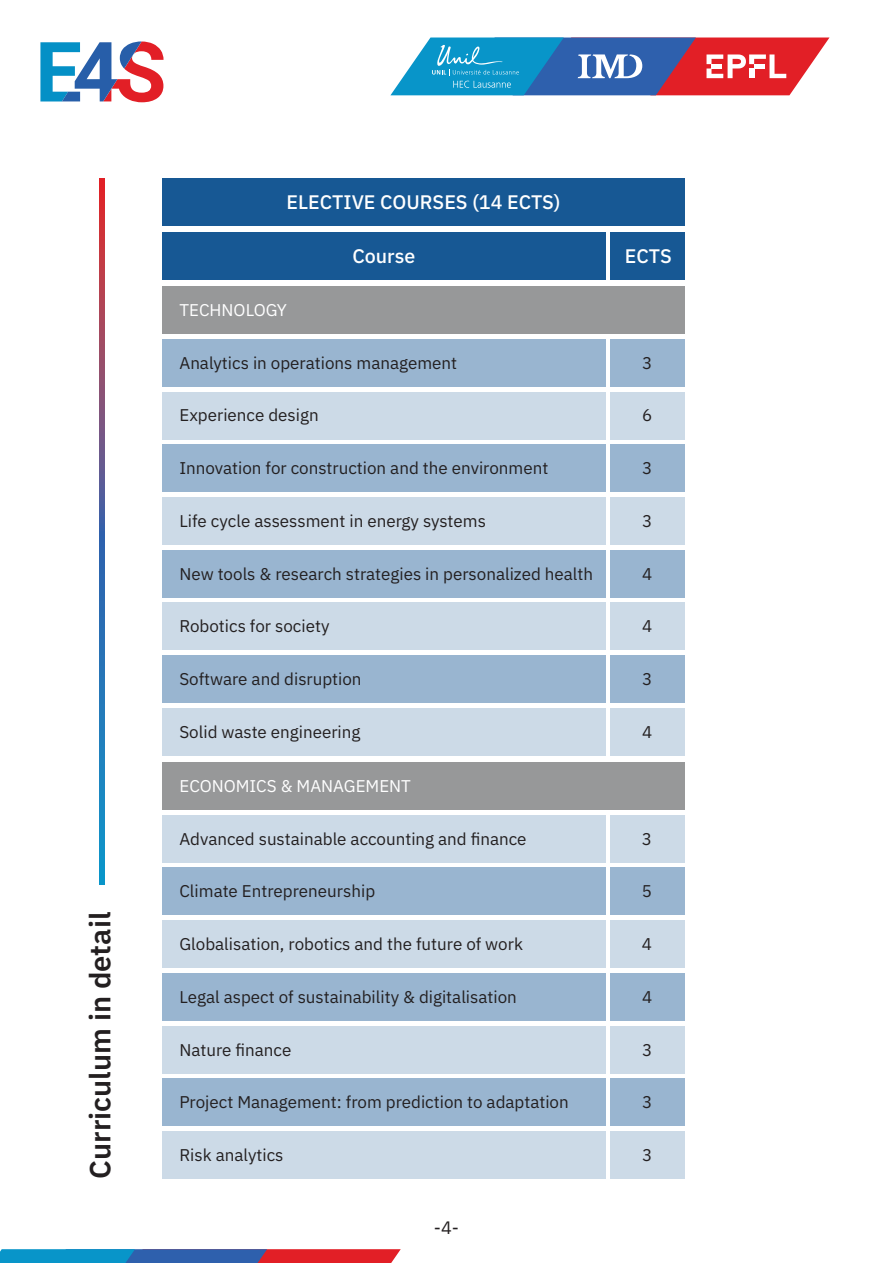
<style>
.page{position:relative;width:893px;height:1263px;background:#fff}
.page>*{position:absolute;margin:0;border:0;box-sizing:border-box;transform-origin:0 0}
.t1{font:600 29.1px "IBM Plex Sans";color:#231f20}
.t2{font:500 19.65px "IBM Plex Sans";color:#fff}
.t3{font:18px "IBM Plex Sans";color:#231f20}
.t4{font:16.95px "IBM Plex Sans";color:#231f20}
.t5{font:16.95px "IBM Plex Sans";color:#fff}
</style>
<div class="page">
<svg style="left:40px;top:41px;width:124px;height:61px"></svg>
<svg style="left:390px;top:38px;width:439px;height:57px;background:#77799e"></svg>
<svg style="left:0;top:1249px;width:401px;height:14px;background:#625e8a"></svg>
<div style="left:162px;top:232px;width:444px;height:48px;background:#175894"></div>
<div style="left:162px;top:178px;width:523px;height:48px;background:#175894"></div>
<div style="left:611px;top:232px;width:74px;height:48px;background:#175894"></div>
<div style="left:162px;top:286px;width:523px;height:48px;background:#979899"></div>
<div style="left:162px;top:339px;width:444px;height:48px;background:#99b5d0"></div>
<div style="left:162px;top:392px;width:444px;height:47px;background:#ccdae7"></div>
<div style="left:162px;top:445px;width:444px;height:47px;background:#99b5d0"></div>
<div style="left:162px;top:497px;width:444px;height:48px;background:#ccdae7"></div>
<div style="left:162px;top:550px;width:444px;height:47px;background:#99b5d0"></div>
<div style="left:162px;top:603px;width:444px;height:47px;background:#ccdae7"></div>
<div style="left:611px;top:339px;width:74px;height:48px;background:#99b5d0"></div>
<div style="left:611px;top:392px;width:74px;height:47px;background:#ccdae7"></div>
<div style="left:611px;top:445px;width:74px;height:47px;background:#99b5d0"></div>
<div style="left:611px;top:497px;width:74px;height:48px;background:#ccdae7"></div>
<div style="left:611px;top:550px;width:74px;height:47px;background:#99b5d0"></div>
<div style="left:611px;top:603px;width:74px;height:47px;background:#ccdae7"></div>
<div style="left:162px;top:655px;width:444px;height:48px;background:#99b5d0"></div>
<div style="left:162px;top:708px;width:444px;height:48px;background:#ccdae7"></div>
<div style="left:611px;top:655px;width:74px;height:48px;background:#99b5d0"></div>
<div style="left:611px;top:708px;width:74px;height:48px;background:#ccdae7"></div>
<div style="left:162px;top:762px;width:523px;height:48px;background:#979899"></div>
<div style="left:162px;top:815px;width:444px;height:47px;background:#ccdae7"></div>
<div style="left:162px;top:868px;width:444px;height:47px;background:#99b5d0"></div>
<div style="left:162px;top:920px;width:444px;height:48px;background:#ccdae7"></div>
<div style="left:611px;top:815px;width:74px;height:47px;background:#ccdae7"></div>
<div style="left:611px;top:868px;width:74px;height:47px;background:#99b5d0"></div>
<div style="left:611px;top:920px;width:74px;height:48px;background:#ccdae7"></div>
<div style="left:162px;top:973px;width:444px;height:47px;background:#99b5d0"></div>
<div style="left:162px;top:1026px;width:444px;height:47px;background:#ccdae7"></div>
<div style="left:611px;top:973px;width:74px;height:47px;background:#99b5d0"></div>
<div style="left:611px;top:1026px;width:74px;height:47px;background:#ccdae7"></div>
<div style="left:162px;top:1078px;width:444px;height:48px;background:#99b5d0"></div>
<div style="left:162px;top:1131px;width:444px;height:48px;background:#ccdae7"></div>
<div style="left:611px;top:1078px;width:74px;height:48px;background:#99b5d0"></div>
<div style="left:611px;top:1131px;width:74px;height:48px;background:#ccdae7"></div>
<svg style="left:99px;top:178px;width:6px;height:706px;background:#5c6190"></svg>
<h1 class="t1" style="left:77px;top:1179px;width:268px;rotate:-90deg">Curriculum in detail</h1>
<p class="t2" style="left:287px;top:187px;width:275px">ELECTIVE COURSES (14 ECTS)</p>
<p class="t2" style="left:352px;top:241px;width:64px">Course</p>
<p class="t2" style="left:625px;top:241px;width:48px">ECTS</p>
<p class="t5" style="left:179px;top:297px;width:109px">TECHNOLOGY</p>
<p class="t4" style="left:179px;top:350px;width:279px">Analytics in operations management</p>
<p class="t4" style="left:642px;top:350px;width:12px">3</p>
<p class="t4" style="left:179px;top:402px;width:141px">Experience design</p>
<p class="t4" style="left:642px;top:402px;width:12px">6</p>
<p class="t4" style="left:179px;top:455px;width:370px">Innovation for construction and the environment</p>
<p class="t4" style="left:642px;top:455px;width:12px">3</p>
<p class="t4" style="left:179px;top:508px;width:308px">Life cycle assessment in energy systems</p>
<p class="t4" style="left:642px;top:508px;width:12px">3</p>
<p class="t4" style="left:179px;top:561px;width:415px">New tools &amp; research strategies in personalized health</p>
<p class="t4" style="left:642px;top:561px;width:12px">4</p>
<p class="t4" style="left:179px;top:613px;width:152px">Robotics for society</p>
<p class="t4" style="left:642px;top:613px;width:12px">4</p>
<p class="t4" style="left:179px;top:666px;width:184px">Software and disruption</p>
<p class="t4" style="left:642px;top:666px;width:12px">3</p>
<p class="t4" style="left:179px;top:719px;width:183px">Solid waste engineering</p>
<p class="t4" style="left:642px;top:719px;width:12px">4</p>
<p class="t5" style="left:179px;top:773px;width:233px">ECONOMICS &amp; MANAGEMENT</p>
<p class="t4" style="left:179px;top:826px;width:349px">Advanced sustainable accounting and finance</p>
<p class="t4" style="left:642px;top:826px;width:12px">3</p>
<p class="t4" style="left:179px;top:878px;width:197px">Climate Entrepreneurship</p>
<p class="t4" style="left:642px;top:878px;width:12px">5</p>
<p class="t4" style="left:179px;top:931px;width:345px">Globalisation, robotics and the future of work</p>
<p class="t4" style="left:642px;top:931px;width:12px">4</p>
<p class="t4" style="left:179px;top:984px;width:339px">Legal aspect of sustainability &amp; digitalisation</p>
<p class="t4" style="left:642px;top:984px;width:12px">4</p>
<p class="t4" style="left:179px;top:1036px;width:113px">Nature finance</p>
<p class="t4" style="left:642px;top:1036px;width:12px">3</p>
<p class="t4" style="left:179px;top:1089px;width:391px">Project Management: from prediction to adaptation</p>
<p class="t4" style="left:642px;top:1089px;width:12px">3</p>
<p class="t4" style="left:179px;top:1142px;width:106px">Risk analytics</p>
<p class="t4" style="left:642px;top:1142px;width:12px">3</p>
<p class="t3" style="left:434px;top:1214px;width:27px">-4-</p>
</div>
